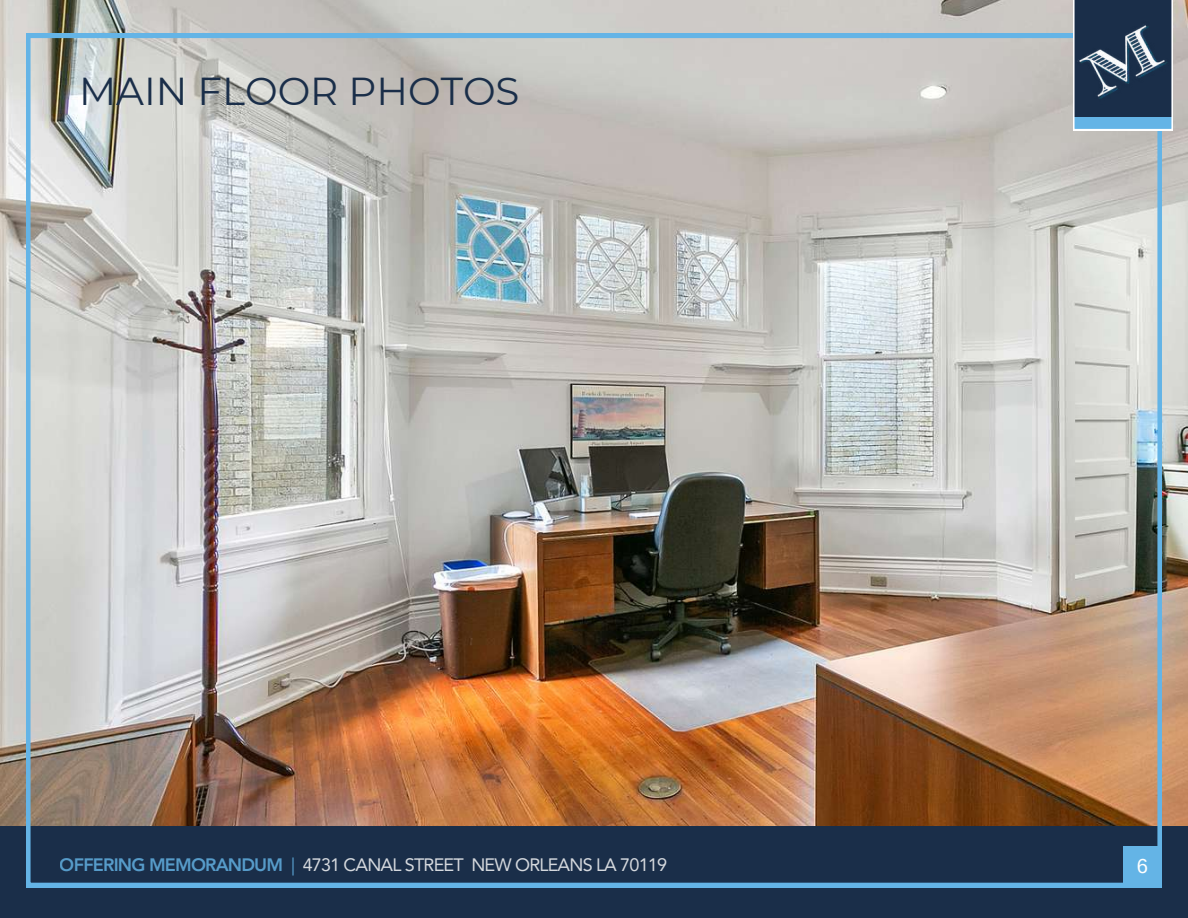
<style>
.page{position:relative;width:1188px;height:918px;background:#fff}
.page>*{position:absolute;margin:0;border:0;box-sizing:border-box;transform-origin:0 0}
.t1{font:38.85px "Montserrat";color:#1a2e49}
.t2{font:20.25px "Arimo";color:#fff}
.t3{font:800 18px "Avenir LT Pro";letter-spacing:-.045em;color:#64b4e6}
.s1{font-weight:400}
.s2{font-weight:400;color:#fff}
.s3{font-weight:400;color:#fefefe}
</style>
<div class="page">
<img style="left:0;top:0;width:1188px;height:826px">
<div style="left:0;top:826px;width:1188px;height:92px;background:#1a2e49"></div>
<img style="left:26px;top:34px;width:1136px;height:853px">
<div style="left:1123px;top:846px;width:39px;height:41px;background:#64b4e6"></div>
<div style="left:1073px;top:110px;width:100px;height:20px;background:#fff"></div>
<svg style="left:1073px;top:0;width:99px;height:129px;background:#38506b"></svg>
<h1 class="t1" style="left:79px;top:68px;width:442px">MAIN FLOOR PHOTOS</h1>
<p class="t3" style="left:60px;top:857px;width:609px">OFFERING MEMORANDUM <span class="s1">|</span> <span class="s2">4731 CANAL STREET</span> <span class="s3">NEW ORLEANS LA 70119</span></p>
<p class="t2" style="left:1137px;top:854px;width:13px">6</p>
</div>
